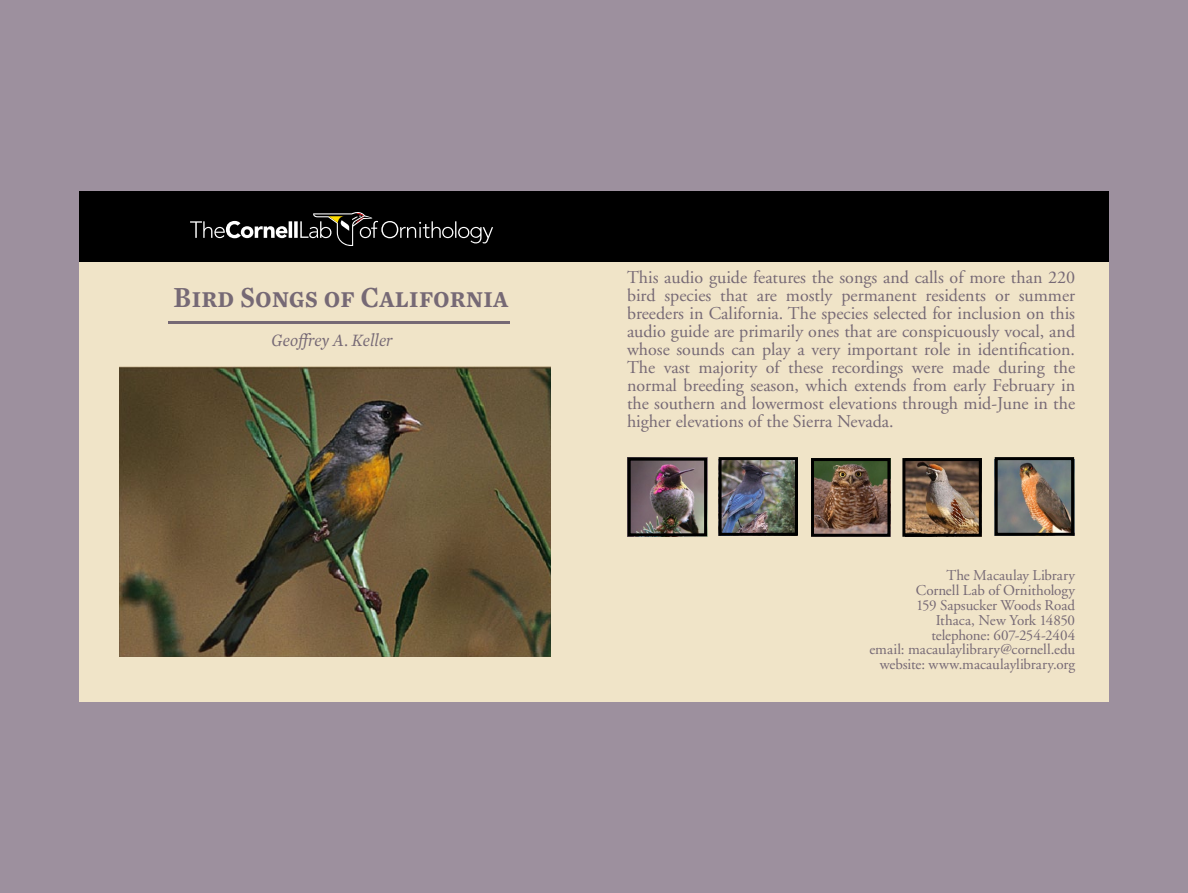
<style>
.page{position:relative;width:1188px;height:893px;background:#9d909e}
.page>*{position:absolute;margin:0;border:0;box-sizing:border-box;transform-origin:0 0}
.t1{font:29.7px "Mercury Text G1 Semibold SC";color:#766975;scale:.91 1}
.t2{font:18px/18px "Adobe Garamond";color:#766975;text-align:justify}
.t3{font:italic 17.7px "Mercury Text G1";color:#766975;scale:.93 1}
.t4{font:15px/14.9px "Adobe Garamond";color:#766975;text-align:right}
</style>
<div class="page">
<div style="left:80px;top:191px;width:1029px;height:511px;background:#f0e4c8"></div>
<img style="left:119px;top:367px;width:431px;height:289px">
<div style="left:80px;top:191px;width:1029px;height:70px;background:#000"></div>
<svg style="left:190px;top:212px;width:303px;height:34px"></svg>
<hr style="left:168px;top:322px;width:341px;height:2px;background:#766975">
<img style="left:999px;top:461px;width:71px;height:71px">
<div style="left:995px;top:457px;width:79px;height:79px;border:3px solid #000"></div>
<img style="left:906px;top:462px;width:72px;height:70px">
<div style="left:902px;top:458px;width:80px;height:78px;border:3px solid #000"></div>
<img style="left:815px;top:462px;width:71px;height:70px">
<div style="left:811px;top:458px;width:79px;height:78px;border:3px solid #000"></div>
<img style="left:723px;top:461px;width:71px;height:71px">
<div style="left:719px;top:457px;width:79px;height:79px;border:3px solid #000"></div>
<img style="left:632px;top:461px;width:71px;height:71px">
<div style="left:628px;top:457px;width:79px;height:79px;border:3px solid #000"></div>
<h1 class="t1" style="left:174px;top:278px;width:370px">Bird Songs of California</h1>
<p class="t3" style="left:272px;top:327px;width:132px">Geoffrey A. Keller</p>
<p class="t2" style="left:627px;top:269px;width:450px">This audio guide features the songs and calls of more than 220 bird species that are mostly permanent residents or summer breeders in California. The species selected for inclusion on this audio guide are primarily ones that are conspicuously vocal, and whose sounds can play a very important role in identification.<br>The vast majority of these recordings were made during the normal breeding season, which extends from early February in the southern and lowermost elevations through mid-June in the higher elevations of the Sierra Nevada.</p>
<p class="t4" style="left:869px;top:568px;width:207px">The Macaulay Library<br>Cornell Lab of Ornithology<br>159 Sapsucker Woods Road<br>Ithaca, New York 14850<br>telephone: 607-254-2404<br>email: macaulaylibrary@cornell.edu website: www.macaulaylibrary.org</p>
</div>
